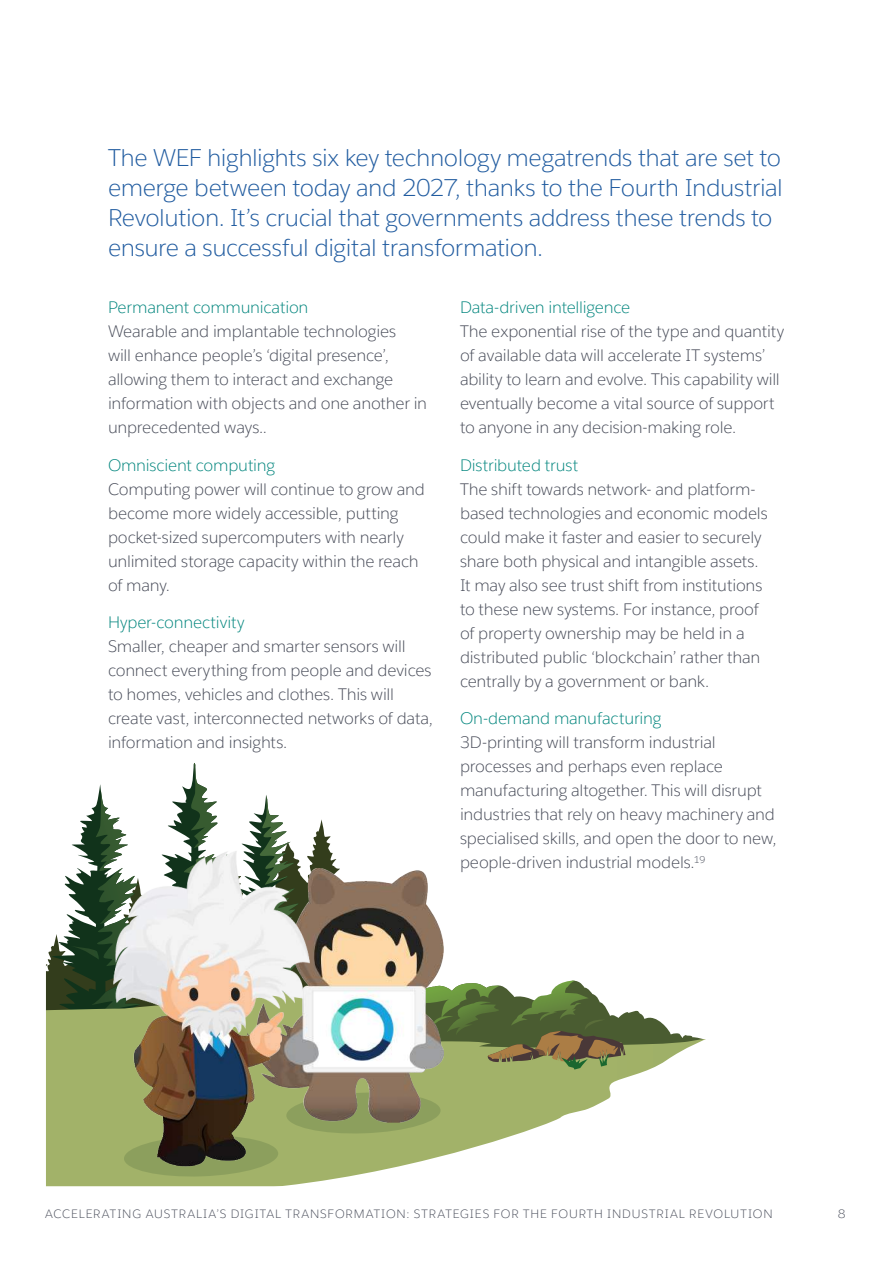
<style>
.page{position:relative;width:893px;height:1263px;background:#fff}
.page>*{position:absolute;margin:0;border:0;box-sizing:border-box;transform-origin:0 0}
.t1{font:300 24px/30px "Salesforce Sans";letter-spacing:-.02em;color:#215ca0}
.t2{font:300 16.5px/24px "Salesforce Sans";letter-spacing:-.015em;color:#474b58}
.t3{font:300 16.5px "Salesforce Sans";letter-spacing:-.015em;color:#00857d}
.t4{font:300 12px "Salesforce Sans";letter-spacing:.075em;color:#474b58}
</style>
<div class="page">
<svg style="left:46px;top:763px;width:660px;height:424px"></svg>
<p class="t1" style="left:108px;top:143px;width:676px">The WEF highlights six key technology megatrends that are set to emerge between today and 2027, thanks to the Fourth Industrial Revolution. It’s crucial that governments address these trends to ensure a successful digital transformation.</p>
<p class="t3" style="left:108px;top:297px;width:202px">Permanent communication</p>
<p class="t2" style="left:108px;top:319px;width:321px">Wearable and implantable technologies<br>will enhance people’s ‘digital presence’, allowing them to interact and exchange information with objects and one another in unprecedented ways..</p>
<p class="t3" style="left:108px;top:455px;width:169px">Omniscient computing</p>
<p class="t2" style="left:108px;top:477px;width:318px">Computing power will continue to grow and become more widely accessible, putting pocket-sized supercomputers with nearly unlimited storage capacity within the reach of many.</p>
<p class="t3" style="left:108px;top:612px;width:138px">Hyper-connectivity</p>
<p class="t2" style="left:108px;top:634px;width:326px">Smaller, cheaper and smarter sensors will connect everything from people and devices to homes, vehicles and clothes. This will create vast, interconnected networks of data, information and insights.</p>
<p class="t3" style="left:460px;top:297px;width:172px">Data-driven intelligence</p>
<p class="t2" style="left:460px;top:319px;width:326px">The exponential rise of the type and quantity of available data will accelerate IT systems’ ability to learn and evolve. This capability will eventually become a vital source of support to anyone in any decision-making role.</p>
<p class="t3" style="left:460px;top:455px;width:120px">Distributed trust</p>
<p class="t2" style="left:460px;top:477px;width:309px">The shift towards network- and platform&shy;based technologies and economic models could make it faster and easier to securely share both physical and intangible assets.<br>It may also see trust shift from institutions to these new systems. For instance, proof of property ownership may be held in a distributed public ‘blockchain’ rather than centrally by a government or bank.</p>
<p class="t3" style="left:460px;top:708px;width:203px">On-demand manufacturing</p>
<p class="t2" style="left:460px;top:730px;width:318px">3D-printing will transform industrial processes and perhaps even replace manufacturing altogether. This will disrupt industries that rely on heavy machinery and specialised skills, and open the door to new, people-driven industrial models.<sup>19</sup></p>
<p class="t4" style="left:45px;top:1207px;width:729px">ACCELERATING AUSTRALIA’S DIGITAL TRANSFORMATION: STRATEGIES FOR THE FOURTH INDUSTRIAL REVOLUTION</p>
<p class="t4" style="left:838px;top:1206px;width:9px">8</p>
</div>
